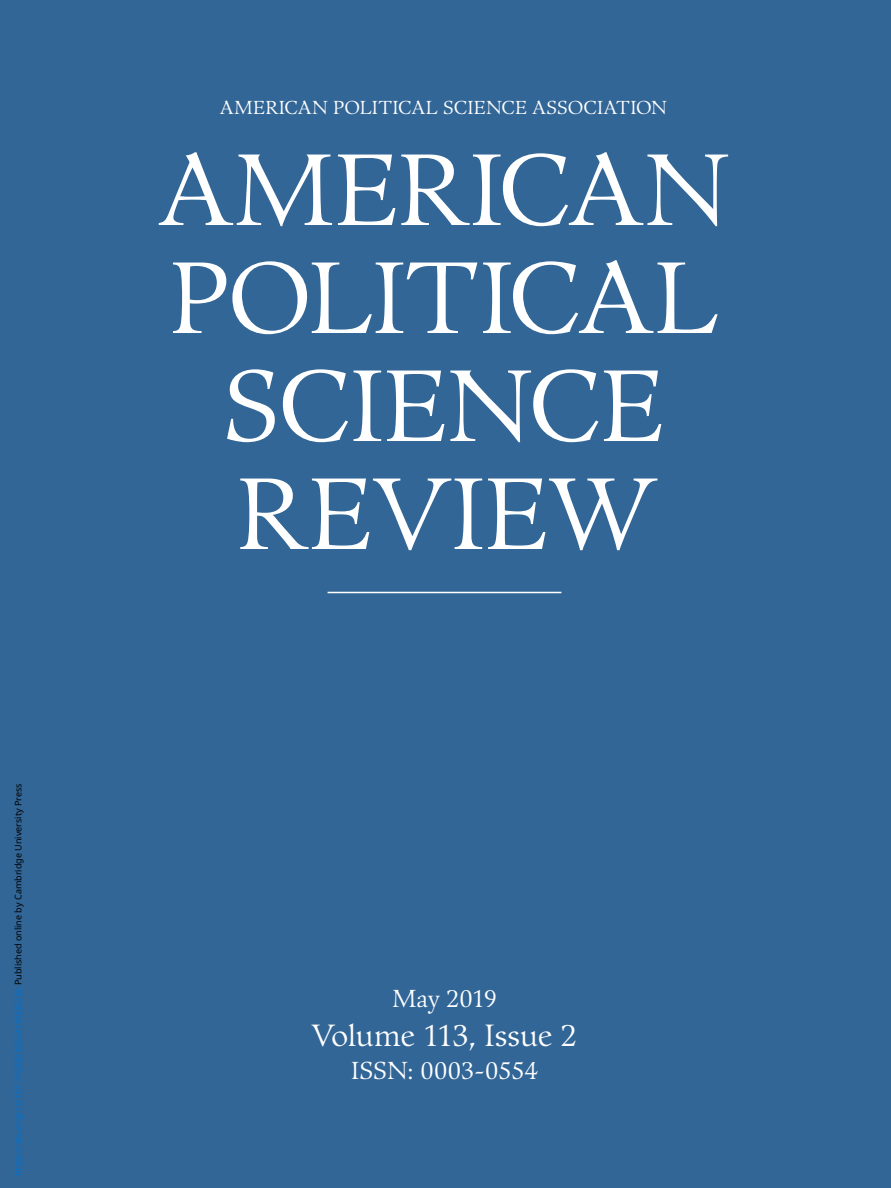
<style>
.page{position:relative;width:891px;height:1188px;background:#326697}
.page>*{position:absolute;margin:0;border:0;box-sizing:border-box;transform-origin:0 0}
.t1{font:99px/108px "Guardi LT Std";letter-spacing:-.01em;color:#fff;text-align:center}
.t2{font:30px "Guardi LT Std";letter-spacing:-.01em;color:#fff}
.t3{font:24px "Guardi LT Std";letter-spacing:-.005em;color:#fff}
.t4{font:18.3px "Guardi LT Std";color:#fff}
.t5{font:9px "Noto Sans";color:#0172cf}
.s1{color:#000}
</style>
<div class="page">
<hr style="left:328px;top:592px;width:233px;height:1px;background:#fff">
<p class="t5" style="left:12px;top:1176px;width:394px;rotate:-90deg">https://doi.org/10.1017/S0003055419000236 <span class="s1">Published online by Cambridge University Press</span></p>
<p class="t4" style="left:220px;top:97px;width:449px">AMERICAN POLITICAL SCIENCE ASSOCIATION</p>
<p class="t1" style="left:159px;top:137px;width:572px">AMERICAN<br>POLITICAL<br>SCIENCE<br>REVIEW</p>
<p class="t3" style="left:392px;top:984px;width:106px">May 2019</p>
<p class="t2" style="left:312px;top:1018px;width:267px">Volume 113, Issue 2</p>
<p class="t3" style="left:351px;top:1056px;width:188px">ISSN: 0003-0554</p>
</div>
